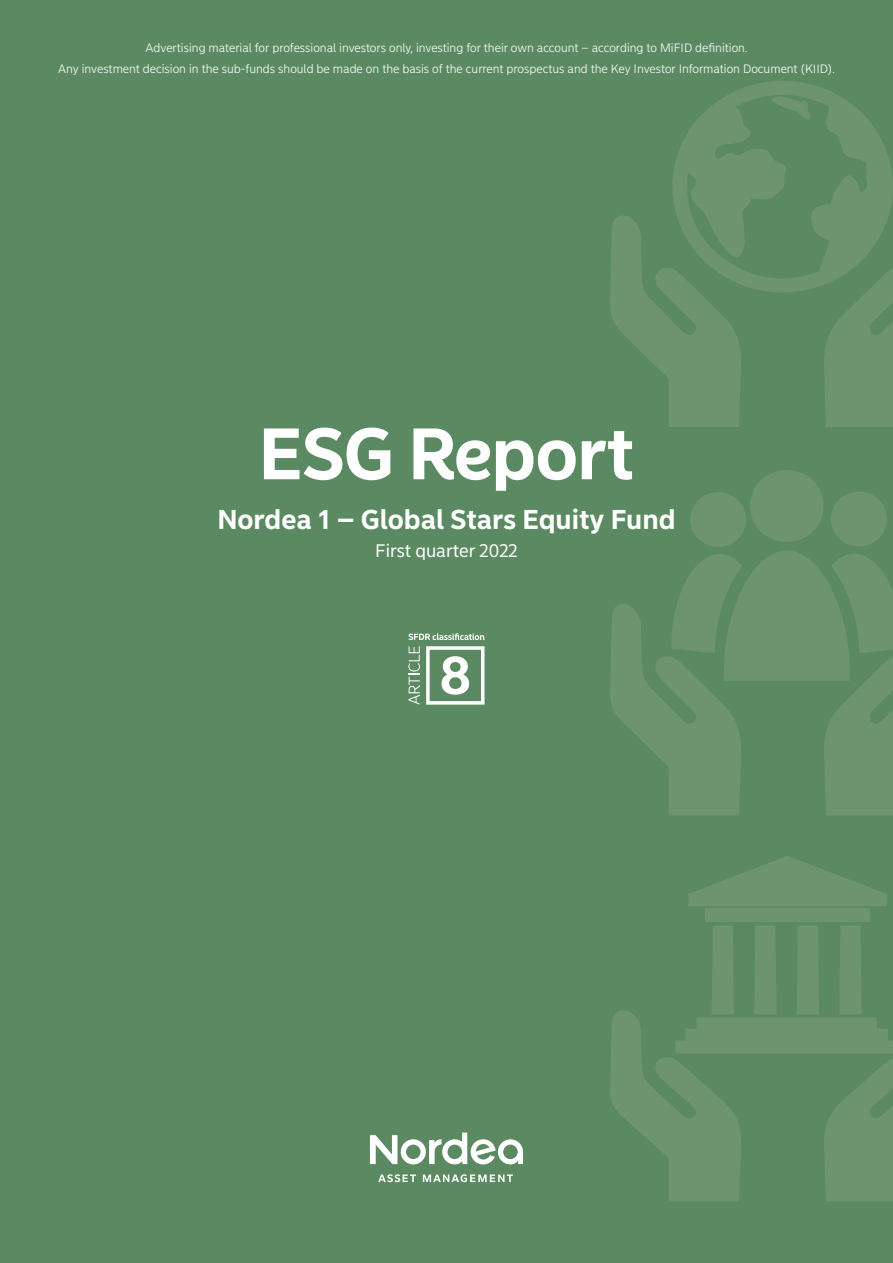
<style>
.page{position:relative;width:893px;height:1263px;background:#5b8a62}
.page>*{position:absolute;margin:0;border:0;box-sizing:border-box;transform-origin:0 0}
.ESG_REPORT___TITLE_4{font:700 72px "Nordea Sans Large";color:#fff}
.ESG_REPORT___TITLE_F{font:700 27px "Nordea Sans Small";color:#fff}
.ESG_REPORT___TITLE_D{font:18px "Nordea Sans Small";color:#fff}
.ESG_REPORT___TITLE{font:300 12px "Nordea Sans Small";color:#fff}
</style>
<div class="page">
<svg style="left:610px;top:926px;width:283px;height:275px"></svg>
<div style="left:705px;top:909px;width:165px;height:13px;background:#6d946f"></div>
<svg style="left:688px;top:856px;width:199px;height:50px"></svg>
<div style="left:831px;top:491px;width:56px;height:56px;background:#6d946f;border-radius:50%"></div>
<div style="left:690px;top:492px;width:56px;height:55px;background:#6d946f;border-radius:50%"></div>
<div style="left:750px;top:470px;width:74px;height:72px;background:#6d946f;border-radius:50%"></div>
<svg style="left:610px;top:551px;width:283px;height:264px"></svg>
<svg style="left:370px;top:1132px;width:153px;height:32px"></svg>
<svg style="left:378px;top:1174px;width:38px;height:8px"></svg>
<svg style="left:423px;top:1174px;width:90px;height:8px"></svg>
<svg style="left:610px;top:216px;width:131px;height:211px"></svg>
<svg style="left:824px;top:293px;width:69px;height:134px"></svg>
<svg style="left:672px;top:81px;width:221px;height:212px"></svg>
<svg style="left:772px;top:96px;width:39px;height:24px"></svg>
<svg style="left:408px;top:646px;width:12px;height:59px"></svg>
<svg style="left:408px;top:633px;width:76px;height:7px"></svg>
<svg style="left:426px;top:646px;width:58px;height:59px"></svg>
<p class="ESG_REPORT___TITLE" style="left:146px;top:40px;width:603px">Advertising material for professional investors only, investing for their own account – according to MiFID definition.</p>
<p class="ESG_REPORT___TITLE" style="left:58px;top:61px;width:778px">Any investment decision in the sub-funds should be made on the basis of the current prospectus and the Key Investor Information Document (KIID).</p>
<p class="ESG_REPORT___TITLE_4" style="left:259px;top:411px;width:376px">ESG Report</p>
<p class="ESG_REPORT___TITLE_F" style="left:217px;top:503px;width:460px">Nordea 1 – Global Stars Equity Fund</p>
<p class="ESG_REPORT___TITLE_D" style="left:375px;top:539px;width:144px">First quarter 2022</p>
</div>
